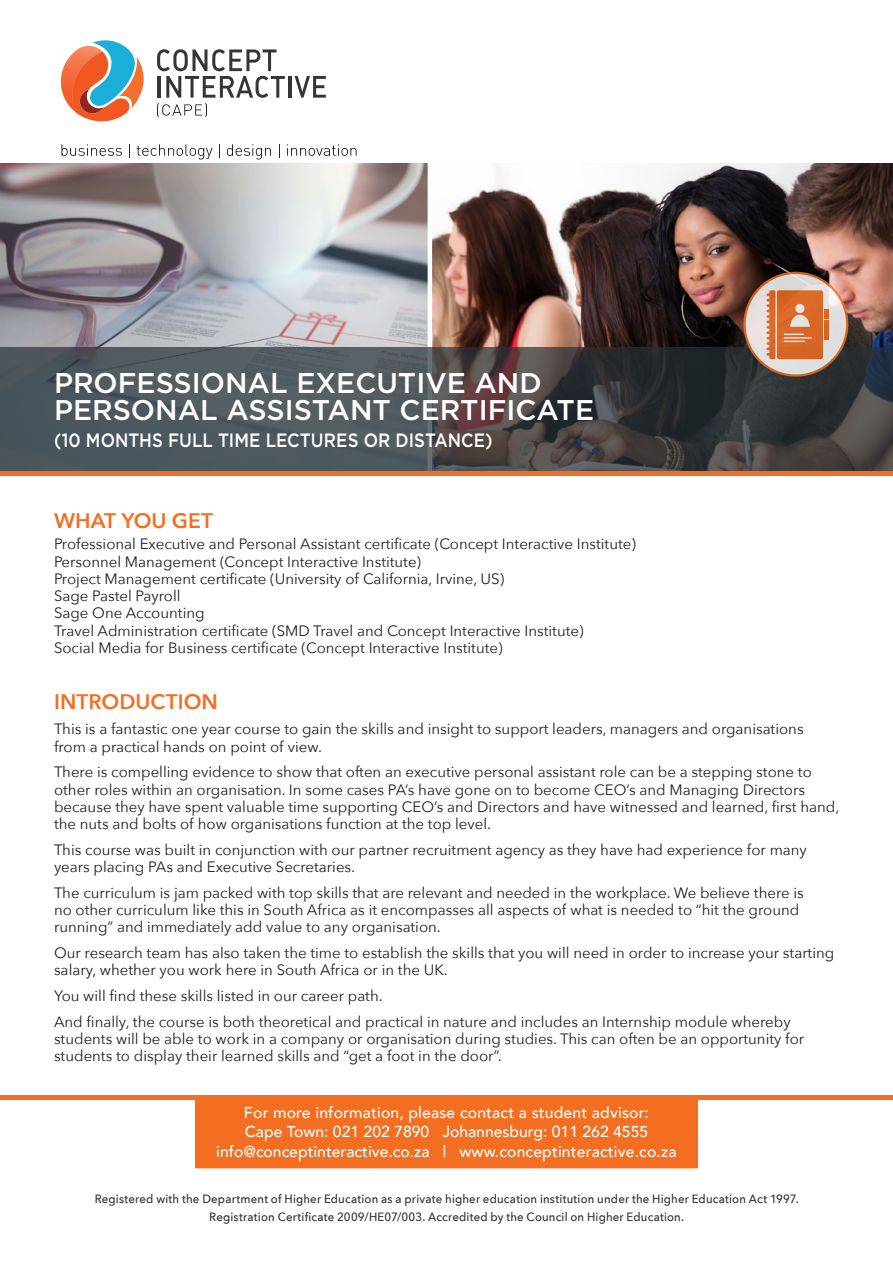
<style>
.page{position:relative;width:893px;height:1263px;background:#fff}
.page>*{position:absolute;margin:0;border:0;box-sizing:border-box;transform-origin:0 0}
.t1{font:500 28.5px/27px "Gotham";color:#fff}
.t2{font:600 21px "Avenir Next";color:#f36e21}
.t3{font:500 19.2px "Gotham";color:#fff;scale:.88 1}
.t4{font:500 15.75px "Avenir";letter-spacing:.01em;color:#fff}
.Body_text{font:15px/17.2px "Avenir Next";color:#231f20}
.t5{font:500 12px/18px "Avenir Next";letter-spacing:.015em;color:#312f30;text-align:center;scale:.95 1}
</style>
<div class="page">
<img style="left:432px;top:164px;width:461px;height:183px">
<img style="left:0;top:164px;width:428px;height:183px">
<svg style="left:0;top:347px;width:893px;height:125px;background:#474a4c"></svg>
<div style="left:195px;top:1099px;width:503px;height:69px;background:#f36e21"></div>
<hr style="left:0;top:472px;width:893px;height:4px;background:#f36e21">
<hr style="left:0;top:1095px;width:893px;height:4px;background:#f36e21">
<svg style="left:745px;top:273px;width:102px;height:102px;background:#e1d6d1"></svg>
<div style="left:743px;top:272px;width:105px;height:105px;border:2px solid #f36e21;border-radius:50%"></div>
<div style="left:777px;top:290px;width:46px;height:69px;background:#d96725;border-radius:2px"></div>
<div style="left:769px;top:290px;width:6px;height:69px;background:#db6725;border-radius:2px"></div>
<svg style="left:768px;top:293px;width:2px;height:63px"></svg>
<svg style="left:784px;top:334px;width:20px;height:1px"></svg>
<hr style="left:784px;top:337px;width:28px;height:2px;background:#fff">
<svg style="left:784px;top:341px;width:21px;height:1px"></svg>
<svg style="left:790px;top:315px;width:20px;height:12px"></svg>
<div style="left:795px;top:304px;width:9px;height:9px;background:#e5e4e3;border-radius:50%"></div>
<svg style="left:824px;top:309px;width:4px;height:31px"></svg>
<svg style="left:60px;top:40px;width:84px;height:82px"></svg>
<hr style="left:289px;top:76px;width:3px;height:22px;background:#363535">
<svg style="left:295px;top:76px;width:31px;height:22px"></svg>
<svg style="left:157px;top:49px;width:128px;height:68px"></svg>
<svg style="left:62px;top:144px;width:60px;height:12px"></svg>
<svg style="left:129px;top:144px;width:1px;height:14px"></svg>
<svg style="left:137px;top:144px;width:75px;height:15px"></svg>
<svg style="left:219px;top:144px;width:1px;height:14px"></svg>
<svg style="left:227px;top:144px;width:44px;height:15px"></svg>
<svg style="left:279px;top:144px;width:1px;height:14px"></svg>
<svg style="left:287px;top:144px;width:69px;height:12px"></svg>
<p class="t1" style="left:54px;top:369px;width:542px">PROFESSIONAL EXECUTIVE AND<br>PERSONAL ASSISTANT CERTIFICATE</p>
<p class="t3" style="left:54px;top:430px;width:500px">(10 MONTHS FULL TIME LECTURES OR DISTANCE)</p>
<p class="t2" style="left:54px;top:508px;width:160px">WHAT YOU GET</p>
<p class="Body_text" style="left:54px;top:535px;width:583px">Professional Executive and Personal Assistant certificate (Concept Interactive Institute)</p>
<p class="Body_text" style="left:54px;top:553px;width:369px">Personnel Management (Concept Interactive Institute)</p>
<p class="Body_text" style="left:54px;top:570px;width:452px">Project Management certificate (University of California, Irvine, US)</p>
<p class="Body_text" style="left:54px;top:587px;width:128px">Sage Pastel Payroll</p>
<p class="Body_text" style="left:54px;top:604px;width:152px">Sage One Accounting</p>
<p class="Body_text" style="left:54px;top:622px;width:531px">Travel Administration certificate (SMD Travel and Concept Interactive Institute)</p>
<p class="Body_text" style="left:54px;top:639px;width:450px">Social Media for Business certificate (Concept Interactive Institute)</p>
<p class="t2" style="left:54px;top:688px;width:165px">INTRODUCTION</p>
<p class="Body_text" style="left:54px;top:720px;width:751px">This is a fantastic one year course to gain the skills and insight to support leaders, managers and organisations from a practical hands on point of view.</p>
<p class="Body_text" style="left:54px;top:763px;width:787px">There is compelling evidence to show that often an executive personal assistant role can be a stepping stone to other roles within an organisation. In some cases PA’s have gone on to become CEO’s and Managing Directors because they have spent valuable time supporting CEO’s and Directors and have witnessed and learned, first hand, the nuts and bolts of how organisations function at the top level.</p>
<p class="Body_text" style="left:54px;top:841px;width:754px">This course was built in conjunction with our partner recruitment agency as they have had experience for many years placing PAs and Executive Secretaries.</p>
<p class="Body_text" style="left:54px;top:884px;width:751px">The curriculum is jam packed with top skills that are relevant and needed in the workplace. We believe there is no other curriculum like this in South Africa as it encompasses all aspects of what is needed to “hit the ground running” and immediately add value to any organisation.</p>
<p class="Body_text" style="left:54px;top:944px;width:782px">Our research team has also taken the time to establish the skills that you will need in order to increase your starting salary, whether you work here in South Africa or in the UK.</p>
<p class="Body_text" style="left:54px;top:987px;width:330px">You will find these skills listed in our career path.</p>
<p class="Body_text" style="left:54px;top:1013px;width:752px">And finally, the course is both theoretical and practical in nature and includes an Internship module whereby students will be able to work in a company or organisation during studies. This can often be an opportunity for students to display their learned skills and “get a foot in the door”.</p>
<p class="t4" style="left:244px;top:1098px;width:407px">For more information, please contact a student advisor:</p>
<p class="t4" style="left:245px;top:1118px;width:405px">Cape Town: 021 202 7890 Johannesburg: 011 262 4555</p>
<p class="t4" style="left:216px;top:1137px;width:462px">info@conceptinteractive.co.za | www.conceptinteractive.co.za</p>
<p class="t5" style="left:95px;top:1189px;width:742px">Registered with the Department of Higher Education as a private higher education institution under the Higher Education Act 1997.<br>Registration Certificate 2009/HE07/003. Accredited by the Council on Higher Education.</p>
</div>
